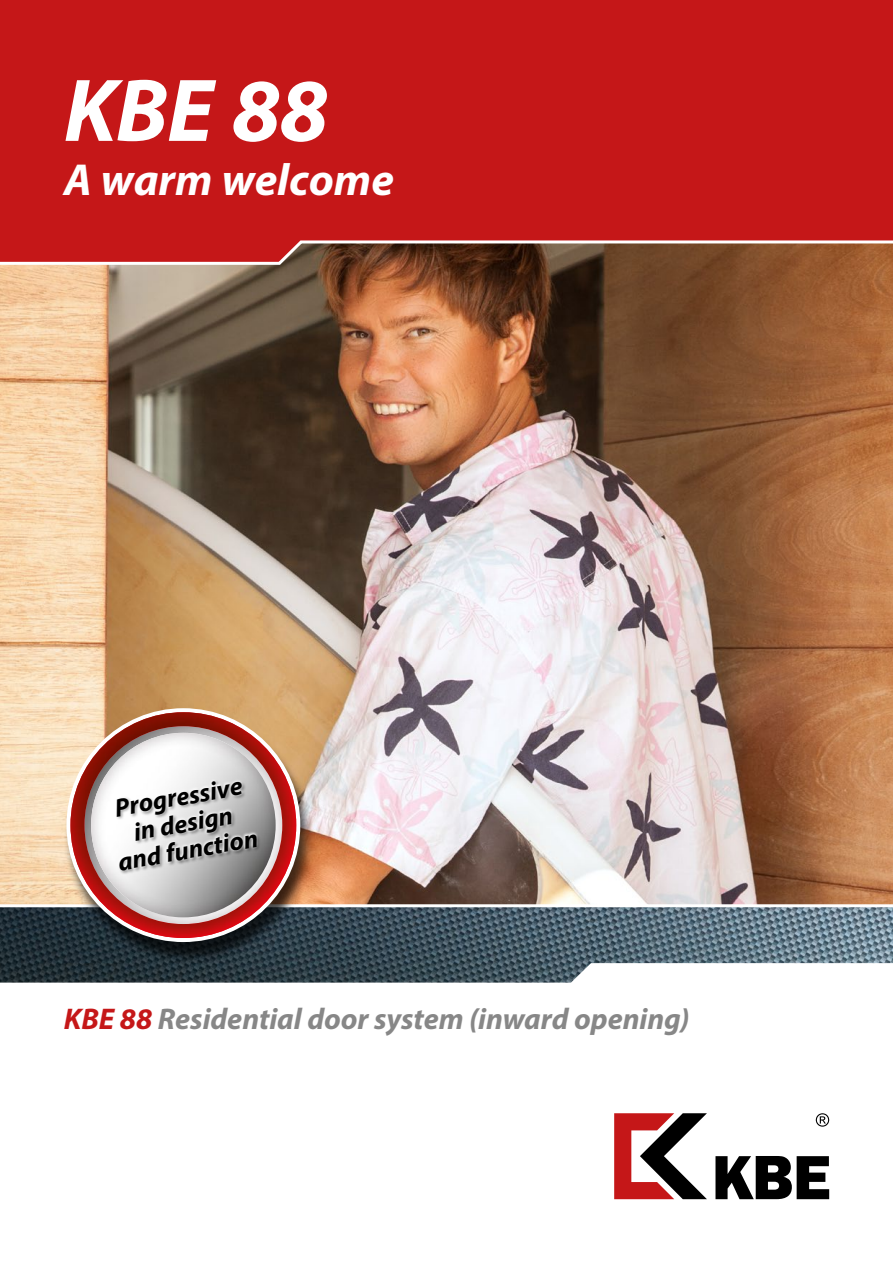
<style>
.page{position:relative;width:893px;height:1263px;background:#fff}
.page>*{position:absolute;margin:0;border:0;box-sizing:border-box;transform-origin:0 0}
.t1{font:italic 700 90px "Myriad Pro";color:#fff}
.t2{font:italic 700 45px "Myriad Pro";color:#fff}
.t3{font:italic 700 30px "Myriad Pro";color:#878787}
.t4{font:italic 700 25.8px/27px "Myriad Pro";color:#000;text-align:center}
.s1{color:#c51718}
</style>
<div class="page">
<img style="left:0;top:266px;width:893px;height:638px">
<img style="left:0;top:907px;width:893px;height:75px">
<div style="left:0;top:0;width:893px;height:239px;background:#c51718"></div>
<svg style="left:0;top:239px;width:893px;height:27px;background:#984b3b"></svg>
<svg style="left:614px;top:1113px;width:93px;height:86px"></svg>
<svg style="left:715px;top:1156px;width:114px;height:43px"></svg>
<svg style="left:816px;top:1113px;width:13px;height:14px"></svg>
<div style="left:63px;top:713px;width:252px;height:252px;background:#000;opacity:.7"></div>
<img style="left:71px;top:712px;width:225px;height:226px">
<img style="left:84px;top:726px;width:198px;height:198px">
<img style="left:91px;top:733px;width:185px;height:184px;border-radius:92px">
<svg style="left:105px;top:772px;width:156px;height:102px"></svg>
<h1 class="t1" style="left:64px;top:52px;width:266px">KBE 88</h1>
<h2 class="t2" style="left:64px;top:151px;width:332px">A warm welcome</h2>
<p class="t4" style="left:106px;top:795px;width:143px;rotate:-10deg">Progressive in design and function</p>
<p class="t3" style="left:64px;top:1000px;width:627px"><span class="s1">KBE 88</span> Residential door system (inward opening)</p>
</div>
